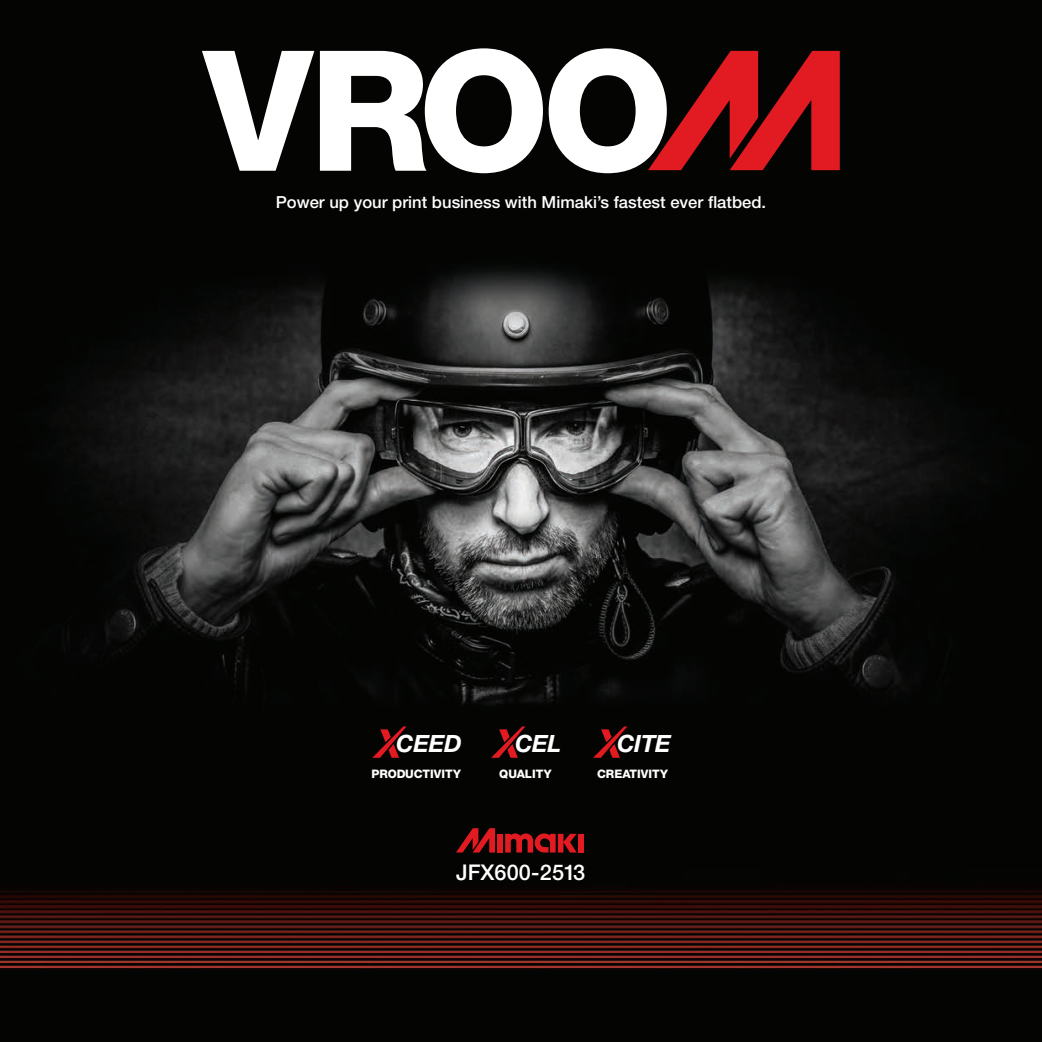
<style>
.page{position:relative;width:1042px;height:1042px;background:#fff}
.page>*{position:absolute;margin:0;border:0;box-sizing:border-box;transform-origin:0 0}
.t1{font:italic 700 23.8px "Helvetica Neue LT Std";letter-spacing:-.02em;color:#fff}
.t2{font:500 21.7px "Helvetica Neue LT Std";color:#fff}
.t3{font:500 16.62px "Helvetica Neue LT Std";color:#fff}
.t4{font:800 11.72px "Helvetica Neue LT Std";color:#fff}
</style>
<div class="page">
<img style="left:0;top:0;width:1042px;height:1042px">
<svg style="left:202px;top:51px;width:112px;height:120px"></svg>
<svg style="left:320px;top:48px;width:223px;height:125px"></svg>
<svg style="left:549px;top:48px;width:291px;height:125px"></svg>
<svg style="left:372px;top:726px;width:34px;height:32px"></svg>
<svg style="left:491px;top:726px;width:34px;height:32px"></svg>
<svg style="left:593px;top:726px;width:34px;height:32px"></svg>
<div style="left:578px;top:834px;width:6px;height:18px;background:#e21a21"></div>
<div style="left:497px;top:834px;width:6px;height:18px;background:#e21a21"></div>
<svg style="left:456px;top:828px;width:39px;height:24px"></svg>
<svg style="left:505px;top:833px;width:72px;height:19px"></svg>
<p class="t3" style="left:276px;top:192px;width:492px">Power up your print business with Mimaki’s fastest ever flatbed.</p>
<h1 class="t1" style="left:396px;top:729px;width:67px">CEED</h1>
<h1 class="t1" style="left:515px;top:729px;width:48px">CEL</h1>
<h1 class="t1" style="left:617px;top:729px;width:55px">CITE</h1>
<p class="t4" style="left:371px;top:767px;width:91px">PRODUCTIVITY</p>
<p class="t4" style="left:499px;top:767px;width:54px">QUALITY</p>
<p class="t4" style="left:597px;top:767px;width:72px">CREATIVITY</p>
<h2 class="t2" style="left:456px;top:859px;width:131px">JFX600-2513</h2>
</div>
